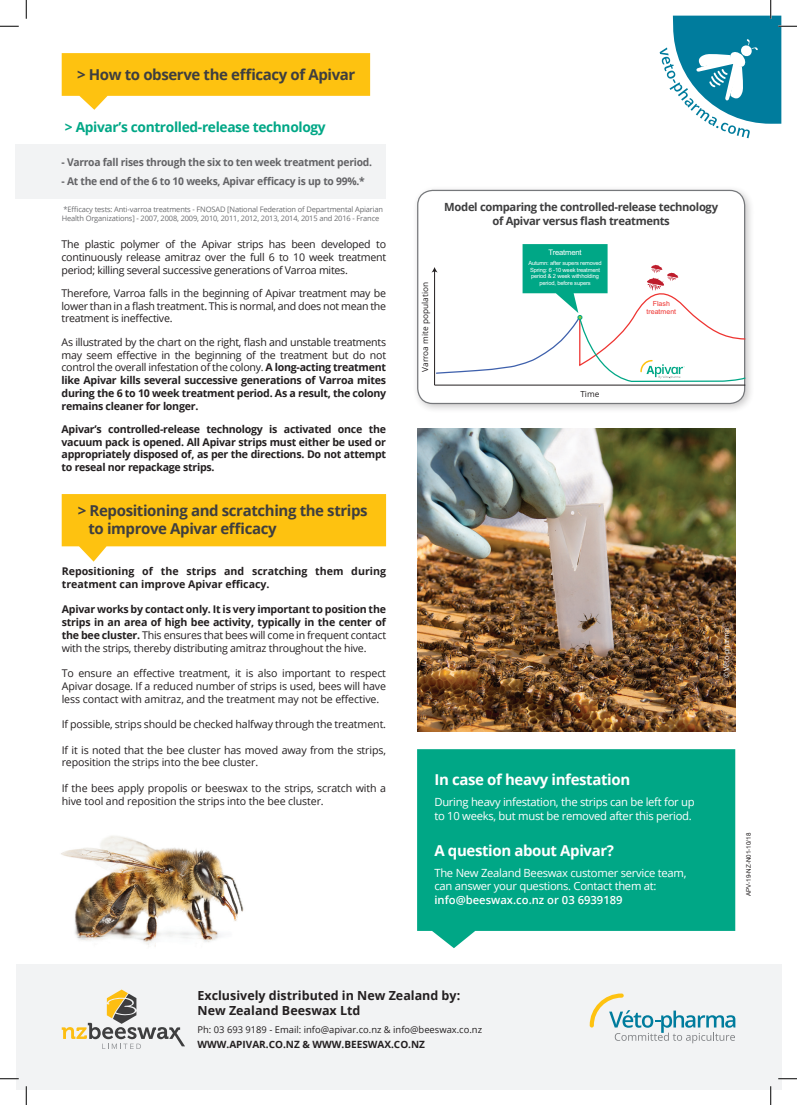
<style>
.page{position:relative;width:797px;height:1105px;background:#fff}
.page>*{position:absolute;margin:0;border:0;box-sizing:border-box;transform-origin:0 0}
.t1{font:700 15px "Open Sans";letter-spacing:-.025em;color:#3e3e3f}
.t2{font:700 15px "Open Sans";letter-spacing:-.025em;color:#fff}
.t3{font:700 13.75px "Open Sans";letter-spacing:-.025em;color:#00a786}
.t4{font:700 12.5px "Open Sans";color:#231f20}
.t5{font:11.25px/13.5px "Open Sans";letter-spacing:-.025em;color:#fff}
.t6{font:700 11.25px "Open Sans";letter-spacing:-.03em;color:#3e3e3f}
.t7{font:10.62px/12.8px "Open Sans";letter-spacing:-.01em;color:#231f20;text-align:justify}
.t8{font:700 10.62px/12.8px "Open Sans";letter-spacing:-.02em;color:#231f20;text-align:justify}
.t9{font:700 10.62px "Open Sans";letter-spacing:-.025em;color:#636366}
.t10{font:700 10.62px/12.8px "Open Sans";color:#231f20}
.t11{font:700 10px "Open Sans";color:#231f20}
.t12{font:9.38px "Open Sans";color:#231f20}
.t13{font:8.25px "Open Sans";color:#231f20}
.t14{font:7.62px "Arial";letter-spacing:-.025em;color:#fff}
.t15{font:7.5px/9px "Open Sans";letter-spacing:-.02em;color:#6c6d70}
.t16{font:7.5px "Open Sans";letter-spacing:-.025em;color:#fff}
.t17{font:7px/8.4px "Arial";color:#ee3431;text-align:center}
.t18{font:6.25px "Arial";color:#231f20}
.t19{font:5.75px/6.9px "Arial";letter-spacing:-.025em;color:#fff;text-align:center}
.s1{font-weight:400}
.s2{font-weight:600}
</style>
<div class="page">
<img style="left:61px;top:836px;width:183px;height:111px">
<div style="left:16px;top:144px;width:370px;height:55px;background:#f2f3f4"></div>
<svg style="left:62px;top:53px;width:308px;height:57px"></svg>
<svg style="left:62px;top:494px;width:324px;height:68px"></svg>
<div style="left:16px;top:964px;width:765px;height:125px;background:#f2f3f4"></div>
<img style="left:417px;top:428px;width:318px;height:303px">
<svg style="left:589px;top:993px;width:146px;height:50px"></svg>
<div style="left:412px;top:185px;width:343px;height:229px;background:#231f20;opacity:.25"></div>
<div style="left:418px;top:190px;width:326px;height:213px;background:#fff;border-radius:15px"></div>
<div style="left:417px;top:190px;width:328px;height:214px;border:1px solid #76787b;border-radius:15px"></div>
<hr style="left:434px;top:385px;width:311px;height:1px;background:#231f20">
<hr style="left:434px;top:271px;width:1px;height:114px;background:#231f20">
<svg style="left:431px;top:244px;width:314px;height:139px"></svg>
<svg style="left:417px;top:749px;width:318px;height:199px;background:#14ae8f"></svg>
<svg style="left:62px;top:989px;width:123px;height:60px"></svg>
<svg style="left:0;top:25px;width:19px;height:2px"></svg>
<svg style="left:0;top:1078px;width:19px;height:1px"></svg>
<svg style="left:778px;top:1078px;width:19px;height:1px"></svg>
<svg style="left:25px;top:0;width:2px;height:19px"></svg>
<svg style="left:25px;top:1086px;width:2px;height:19px"></svg>
<svg style="left:659px;top:0;width:138px;height:138px"></svg>
<svg style="left:770px;top:1086px;width:1px;height:19px"></svg>
<p class="t1" style="left:77px;top:63px;width:280px">&gt; How to observe the efficacy of Apivar</p>
<p class="t3" style="left:65px;top:117px;width:262px">&gt; Apivar’s controlled-release technology</p>
<p class="t9" style="left:62px;top:155px;width:312px">- Varroa fall rises through the six to ten week treatment period.</p>
<p class="t9" style="left:62px;top:174px;width:305px">- At the end of the 6 to 10 weeks, Apivar efficacy is up to 99%.*</p>
<p class="t15" style="left:62px;top:204px;width:323px">*Efficacy tests: Anti-varroa treatments - FNOSAD [National Federation of Departmental Apiarian<br>Health Organizations] - 2007, 2008, 2009, 2010, 2011, 2012, 2013, 2014, 2015 and 2016 - France</p>
<p class="t7" style="left:62px;top:238px;width:326px">The plastic polymer of the Apivar strips has been developed to continuously release amitraz over the full 6 to 10 week treatment period; killing several successive generations of Varroa mites.</p>
<p class="t7" style="left:62px;top:286px;width:326px">Therefore, Varroa falls in the beginning of Apivar treatment may be lower than in a flash treatment. This is normal, and does not mean the treatment is ineffective.</p>
<p class="t8" style="left:62px;top:335px;width:326px"><span class="s1">As illustrated by the chart on the right, flash and unstable treatments may seem effective in the beginning of the treatment but do not control the overall infestation of the colony.</span> A long-acting treatment like Apivar kills several successive generations of Varroa mites during the 6 to 10 week treatment period. As a result, the colony remains cleaner for longer.</p>
<p class="t8" style="left:62px;top:422px;width:326px">Apivar’s controlled-release technology is activated once the vacuum pack is opened. All Apivar strips must either be used or appropriately disposed of, as per the directions. Do not attempt to reseal nor repackage strips.</p>
<p class="t1" style="left:78px;top:500px;width:291px">&gt; Repositioning and scratching the strips</p>
<p class="t1" style="left:88px;top:518px;width:190px">to improve Apivar efficacy</p>
<p class="t10" style="left:62px;top:565px;width:326px">Repositioning of the strips and scratching them during treatment can improve Apivar efficacy.</p>
<p class="t8" style="left:62px;top:603px;width:326px">Apivar works by contact only. It is very important to position the strips in an area of high bee activity, typically in the center of the bee cluster. <span class="s1">This ensures that bees will come in frequent contact with the strips, thereby distributing amitraz throughout the hive.</span></p>
<p class="t7" style="left:62px;top:667px;width:326px">To ensure an effective treatment, it is also important to respect Apivar dosage. If a reduced number of strips is used, bees will have less contact with amitraz, and the treatment may not be effective.</p>
<p class="t7" style="left:62px;top:718px;width:326px">If possible, strips should be checked halfway through the treatment.</p>
<p class="t7" style="left:62px;top:743px;width:326px">If it is noted that the bee cluster has moved away from the strips, reposition the strips into the bee cluster.</p>
<p class="t7" style="left:62px;top:781px;width:326px">If the bees apply propolis or beeswax to the strips, scratch with a hive tool and reposition the strips into the bee cluster.</p>
<p class="t13" style="left:419px;top:372px;width:91px;rotate:-90deg">Varroa mite population</p>
<p class="t6" style="left:444px;top:199px;width:275px">Model comparing the controlled-release technology</p>
<p class="t6" style="left:492px;top:213px;width:179px">of Apivar versus flash treatments</p>
<p class="t14" style="left:548px;top:248px;width:35px">Treatment</p>
<p class="t19" style="left:528px;top:259px;width:75px">Autumn: after supers removed<br>Spring: 6 -10 week treatment period &amp; 2 week withholding period, before supers</p>
<p class="t13" style="left:580px;top:388px;width:21px">Time</p>
<p class="t17" style="left:646px;top:299px;width:31px">Flash treatment</p>
<p class="t16" style="left:721px;top:678px;width:52px;rotate:-90deg">© Véto-pharma</p>
<p class="t2" style="left:434px;top:769px;width:197px">In case of heavy infestation</p>
<p class="t5" style="left:434px;top:795px;width:262px">During heavy infestation, the strips can be left for up to 10 weeks, but must be removed after this period.</p>
<p class="t2" style="left:434px;top:840px;width:181px">A question about Apivar?</p>
<p class="t5" style="left:434px;top:866px;width:253px">The New Zealand Beeswax customer service team, can answer your questions. Contact them at: <span class="s2">info@beeswax.co.nz or 03 6939189</span></p>
<p class="t18" style="left:744px;top:896px;width:64px;rotate:-90deg">APV-19-NZ-N01-10/18</p>
<p class="t4" style="left:197px;top:986px;width:264px">Exclusively distributed in New Zealand by:</p>
<p class="t4" style="left:197px;top:1001px;width:164px">New Zealand Beeswax Ltd</p>
<p class="t12" style="left:197px;top:1024px;width:286px">Ph: 03 693 9189 - Email: info@apivar.co.nz &amp; info@beeswax.co.nz</p>
<p class="t11" style="left:197px;top:1037px;width:229px">WWW.APIVAR.CO.NZ &amp; WWW.BEESWAX.CO.NZ</p>
</div>
